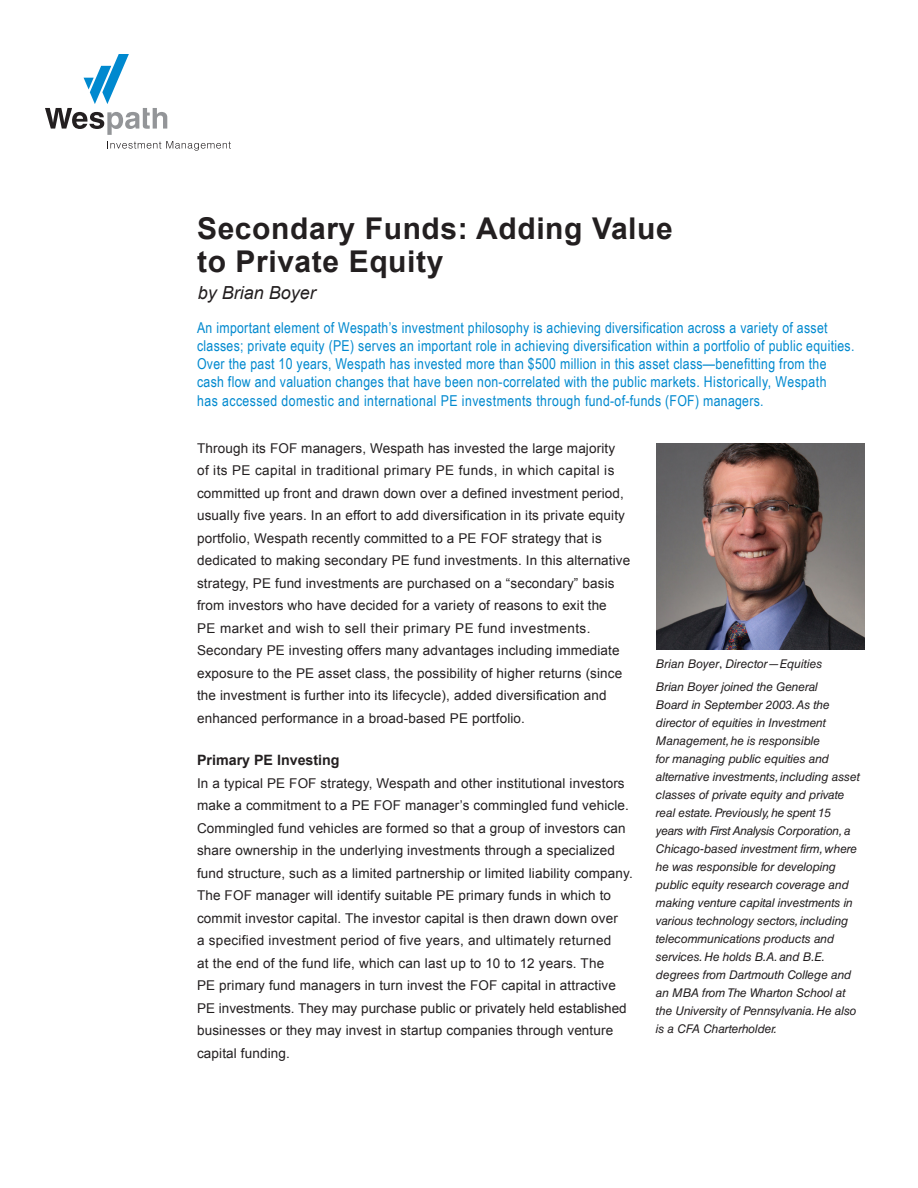
<style>
.page{position:relative;width:918px;height:1188px;background:#fff}
.page>*{position:absolute;margin:0;border:0;box-sizing:border-box;transform-origin:0 0}
.t1{font:700 30px/33px "Arial";letter-spacing:.02em;color:#231f20}
.t2{font:italic 18px "Arial";color:#231f20}
.t3{font:15px/18.1px "Arial Narrow";letter-spacing:.02em;color:#0089cf}
.t4{font:700 14.25px "Arial";color:#231f20}
.t5{font:13.5px/22.5px "Arial";letter-spacing:.01em;color:#231f20}
.t6{font:italic 12px/18px "Helvetica LT Std";letter-spacing:-.01em;color:#231f20}
.s1{font-family:"Gill Sans";font-style:normal}
</style>
<div class="page">
<svg style="left:45px;top:54px;width:122px;height:81px"></svg>
<svg style="left:107px;top:141px;width:124px;height:10px"></svg>
<img style="left:657px;top:443px;width:207px;height:206px">
<h1 class="t1" style="left:197px;top:212px;width:477px">Secondary Funds: Adding Value to Private Equity</h1>
<h2 class="t2" style="left:198px;top:283px;width:120px">by Brian Boyer</h2>
<p class="t3" style="left:197px;top:318px;width:659px">An important element of Wespath’s investment philosophy is achieving diversification across a variety of asset classes; private equity (PE) serves an important role in achieving diversification within a portfolio of public equities.<br>Over the past 10 years, Wespath has invested more than $500 million in this asset class—benefitting from the cash flow and valuation changes that have been non-correlated with the public markets. Historically, Wespath<br>has accessed domestic and international PE investments through fund-of-funds (FOF) managers.</p>
<p class="t5" style="left:197px;top:437px;width:435px">Through its FOF managers, Wespath has invested the large majority<br>of its PE capital in traditional primary PE funds, in which capital is committed up front and drawn down over a defined investment period, usually five years. In an effort to add diversification in its private equity portfolio, Wespath recently committed to a PE FOF strategy that is dedicated to making secondary PE fund investments. In this alternative strategy, PE fund investments are purchased on a “secondary” basis from investors who have decided for a variety of reasons to exit the<br>PE market and wish to sell their primary PE fund investments.<br>Secondary PE investing offers many advantages including immediate exposure to the PE asset class, the possibility of higher returns (since the investment is further into its lifecycle), added diversification and enhanced performance in a broad-based PE portfolio.</p>
<p class="t4" style="left:197px;top:752px;width:144px">Primary PE Investing</p>
<p class="t5" style="left:197px;top:772px;width:437px">In a typical PE FOF strategy, Wespath and other institutional investors make a commitment to a PE FOF manager’s commingled fund vehicle.<br>Commingled fund vehicles are formed so that a group of investors can share ownership in the underlying investments through a specialized fund structure, such as a limited partnership or limited liability company.<br>The FOF manager will identify suitable PE primary funds in which to commit investor capital. The investor capital is then drawn down over<br>a specified investment period of five years, and ultimately returned<br>at the end of the fund life, which can last up to 10 to 12 years. The<br>PE primary fund managers in turn invest the FOF capital in attractive PE investments. They may purchase public or privately held established businesses or they may invest in startup companies through venture capital funding.</p>
<p class="t6" style="left:656px;top:652px;width:168px;line-height:23.7px">Brian Boyer<span class="s1">,</span> Director—Equities<br>Brian Boyer joined the General</p>
<p class="t6" style="left:656px;top:696px;width:206px">Board in September 2003. As the director of equities in Investment Management, he is responsible<br>for managing public equities and alternative investments, including asset classes of private equity and private real estate. Previously, he spent 15 years with First Analysis Corporation, a Chicago-based investment firm, where he was responsible for developing public equity research coverage and making venture capital investments in various technology sectors, including telecommunications products and services. He holds B.A. and B.E. degrees from Dartmouth College and an MBA from The Wharton School at the University of Pennsylvania. He also is a CFA Charterholder.</p>
</div>
